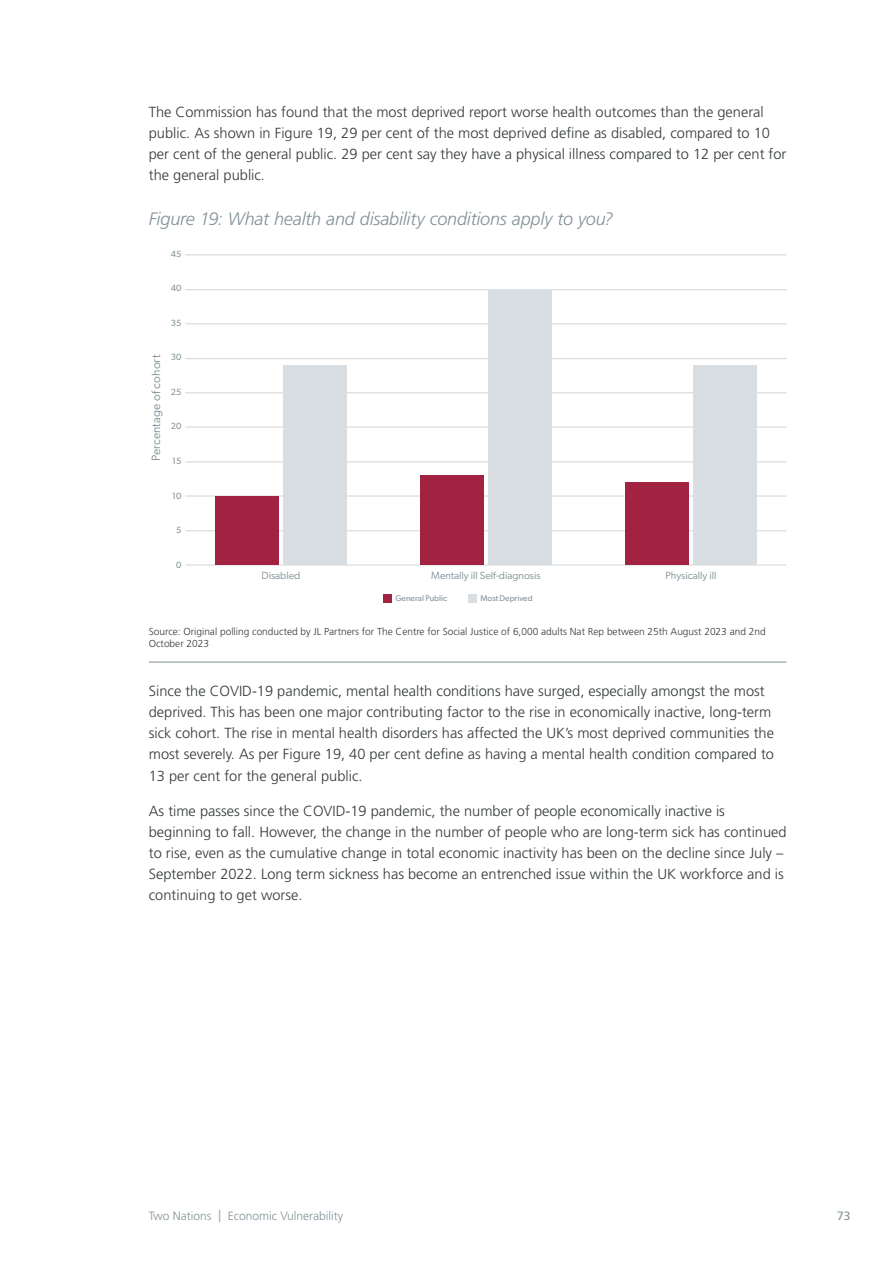
<style>
.page{position:relative;width:893px;height:1263px;background:#fff}
.page>*{position:absolute;margin:0;border:0;box-sizing:border-box;transform-origin:0 0}
.t1{font:italic 300 18px "Frutiger LT Std";letter-spacing:-.01em;color:#829298}
.t2{font:300 14.7px/21px "Frutiger LT Std";color:#34393b}
.t3{font:300 12px "Frutiger LT Std";color:#829298}
.t4{font:12px "Gibson";letter-spacing:.01em;color:#829298}
.t5{font:12px "Frutiger LT Std";color:#829298}
.t6{font:10.5px "Gibson";color:#829298}
.t7{font:300 10.2px/12px "Frutiger LT Std";color:#34393b}
.t8{font:9px "Gibson";color:#829298}
.t9{font:8.25px "Gibson";letter-spacing:.005em;color:#829298}
</style>
<div class="page">
<hr style="left:149px;top:662px;width:638px;height:1px;background:#829298">
<hr style="left:185px;top:255px;width:602px;height:1px;background:#d4d3d4">
<hr style="left:185px;top:289px;width:602px;height:1px;background:#d4d3d4">
<hr style="left:185px;top:324px;width:602px;height:1px;background:#d4d3d4">
<hr style="left:185px;top:358px;width:602px;height:1px;background:#d4d3d4">
<hr style="left:185px;top:393px;width:602px;height:1px;background:#d4d3d4">
<hr style="left:185px;top:427px;width:602px;height:1px;background:#d4d3d4">
<hr style="left:185px;top:462px;width:602px;height:1px;background:#d4d3d4">
<hr style="left:185px;top:496px;width:602px;height:1px;background:#d4d3d4">
<hr style="left:185px;top:531px;width:602px;height:1px;background:#d4d3d4">
<hr style="left:185px;top:565px;width:602px;height:1px;background:#d4d3d4">
<div style="left:625px;top:482px;width:64px;height:83px;background:#a12241"></div>
<div style="left:693px;top:365px;width:64px;height:200px;background:#d9dee2"></div>
<div style="left:420px;top:476px;width:64px;height:89px;background:#a12241"></div>
<div style="left:488px;top:290px;width:64px;height:275px;background:#d9dee2"></div>
<div style="left:215px;top:496px;width:64px;height:69px;background:#a12241"></div>
<div style="left:283px;top:365px;width:64px;height:200px;background:#d9dee2"></div>
<div style="left:468px;top:594px;width:9px;height:9px;background:#d9dee2"></div>
<div style="left:383px;top:594px;width:9px;height:9px;background:#a12241"></div>
<p class="t2" style="left:149px;top:101px;width:639px">The Commission has found that the most deprived report worse health outcomes than the general public. As shown in Figure 19, 29 per cent of the most deprived define as disabled, compared to 10 per cent of the general public. 29 per cent say they have a physical illness compared to 12 per cent for the general public.</p>
<p class="t1" style="left:149px;top:209px;width:466px">Figure 19: What health and disability conditions apply to you?</p>
<p class="t8" style="left:171px;top:248px;width:12px">45</p>
<p class="t8" style="left:171px;top:283px;width:12px">40</p>
<p class="t8" style="left:171px;top:317px;width:12px">35</p>
<p class="t4" style="left:149px;top:461px;width:108px;rotate:-90deg">Percentage of cohort</p>
<p class="t8" style="left:171px;top:352px;width:12px">30</p>
<p class="t8" style="left:171px;top:386px;width:12px">25</p>
<p class="t8" style="left:171px;top:421px;width:12px">20</p>
<p class="t8" style="left:172px;top:455px;width:11px">15</p>
<p class="t8" style="left:172px;top:490px;width:11px">10</p>
<p class="t8" style="left:176px;top:524px;width:7px">5</p>
<p class="t8" style="left:176px;top:559px;width:7px">0</p>
<p class="t6" style="left:262px;top:569px;width:40px">Disabled</p>
<p class="t6" style="left:431px;top:569px;width:111px">Mentally ill Self-diagnosis</p>
<p class="t6" style="left:665px;top:569px;width:52px">Physically ill</p>
<p class="t9" style="left:395px;top:593px;width:53px">General Public</p>
<p class="t9" style="left:480px;top:593px;width:54px">MostDeprived</p>
<p class="t7" style="left:149px;top:625px;width:618px">Source: Original polling conducted by JL Partners for The Centre for Social Justice of 6,000 adults Nat Rep between 25th August 2023 and 2nd<br>October 2023</p>
<p class="t2" style="left:149px;top:681px;width:627px">Since the COVID-19 pandemic, mental health conditions have surged, especially amongst the most deprived. This has been one major contributing factor to the rise in economically inactive, long-term sick cohort. The rise in mental health disorders has affected the UK’s most deprived communities the most severely. As per Figure 19, 40 per cent define as having a mental health condition compared to 13 per cent for the general public.</p>
<p class="t2" style="left:149px;top:801px;width:639px">As time passes since the COVID-19 pandemic, the number of people economically inactive is beginning to fall. However, the change in the number of people who are long-term sick has continued to rise, even as the cumulative change in total economic inactivity has been on the decline since July – September 2022. Long term sickness has become an entrenched issue within the UK workforce and is continuing to get worse.</p>
<p class="t3" style="left:149px;top:1209px;width:196px">Two Nations | Economic Vulnerability</p>
<p class="t5" style="left:837px;top:1209px;width:15px">73</p>
</div>
